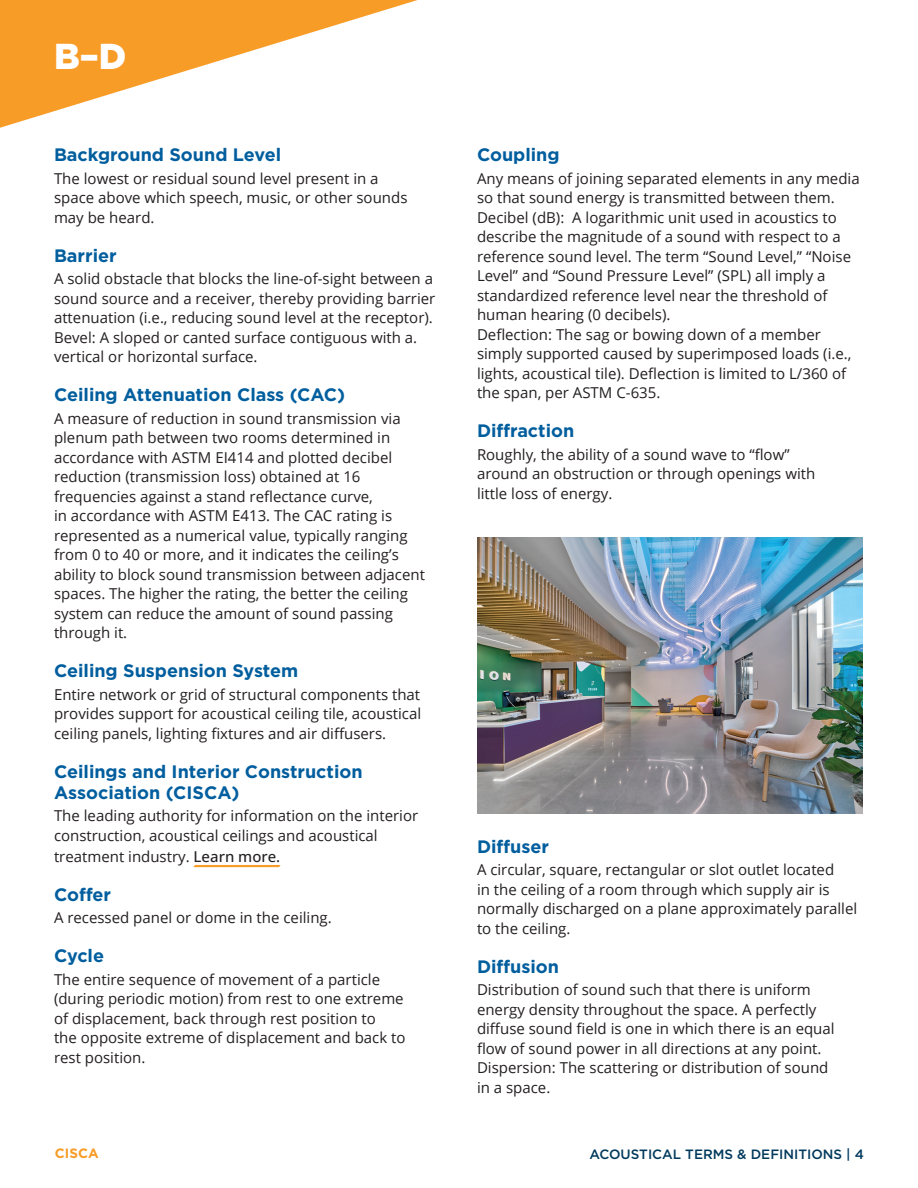
<style>
.page{position:relative;width:918px;height:1188px;background:#fff}
.page>*{position:absolute;margin:0;border:0;box-sizing:border-box;transform-origin:0 0}
.t1{font:900 36px "Gotham";color:#fff}
.t2{font:700 18px/21px "Gotham";color:#005e9e}
.t3{font:15px/19.5px "Open Sans";color:#231f20}
.t4{font:500 13.5px "Gotham";color:#00395c}
.t5{font:700 13.5px "Gotham";color:#f89c28}
.s1{font-weight:500}
</style>
<div class="page">
<svg style="left:0;top:0;width:418px;height:128px"></svg>
<svg style="left:193px;top:865px;width:88px;height:3px"></svg>
<img style="left:477px;top:538px;width:385px;height:276px">
<h1 class="t1" style="left:54px;top:31px;width:74px">B–D</h1>
<p class="t2" style="left:54px;top:144px;width:229px">Background Sound Level</p>
<p class="t3" style="left:54px;top:168px;width:355px">The lowest or residual sound level present in a space above which speech, music, or other sounds may be heard.</p>
<p class="t2" style="left:54px;top:245px;width:64px">Barrier</p>
<p class="t3" style="left:54px;top:269px;width:383px">A solid obstacle that blocks the line-of-sight between a sound source and a receiver, thereby providing barrier attenuation (i.e., reducing sound level at the receptor).<br>Bevel: A sloped or canted surface contiguous with a. vertical or horizontal surface.</p>
<p class="t2" style="left:54px;top:384px;width:293px">Ceiling Attenuation Class (CAC)</p>
<p class="t3" style="left:54px;top:408px;width:373px">A measure of reduction in sound transmission via plenum path between two rooms determined in accordance with ASTM EI414 and plotted decibel reduction (transmission loss) obtained at 16 frequencies against a stand reflectance curve,<br>in accordance with ASTM E413. The CAC rating is represented as a numerical value, typically ranging from 0 to 40 or more, and it indicates the ceiling’s ability to block sound transmission between adjacent spaces. The higher the rating, the better the ceiling system can reduce the amount of sound passing through it.</p>
<p class="t2" style="left:54px;top:660px;width:246px">Ceiling Suspension System</p>
<p class="t3" style="left:54px;top:684px;width:369px;text-align:justify">Entire network or grid of structural components that provides support for acoustical ceiling tile, acoustical ceiling panels, lighting fixtures and air diffusers.</p>
<p class="t2" style="left:54px;top:761px;width:310px">Ceilings and Interior Construction<br>Association (CISCA)</p>
<p class="t3" style="left:54px;top:806px;width:366px">The leading authority for information on the interior construction, acoustical ceilings and acoustical</p>
<p class="t3" style="left:54px;top:846px;width:228px">treatment industry. <span class="s1">Learn more.</span></p>
<p class="t2" style="left:54px;top:884px;width:59px">Coffer</p>
<p class="t3" style="left:54px;top:908px;width:277px">A recessed panel or dome in the ceiling.</p>
<p class="t2" style="left:54px;top:945px;width:52px">Cycle</p>
<p class="t3" style="left:54px;top:969px;width:353px">The entire sequence of movement of a particle (during periodic motion) from rest to one extreme of displacement, back through rest position to<br>the opposite extreme of displacement and back to rest position.</p>
<p class="t2" style="left:477px;top:144px;width:84px">Coupling</p>
<p class="t3" style="left:477px;top:168px;width:384px">Any means of joining separated elements in any media so that sound energy is transmitted between them.<br>Decibel (dB): A logarithmic unit used in acoustics to describe the magnitude of a sound with respect to a reference sound level. The term “Sound Level,” “Noise Level” and “Sound Pressure Level” (SPL) all imply a standardized reference level near the threshold of human hearing (0 decibels).<br>Deflection: The sag or bowing down of a member simply supported caused by superimposed loads (i.e., lights, acoustical tile). Deflection is limited to L/360 of the span, per ASTM C-635.</p>
<p class="t2" style="left:477px;top:420px;width:99px">Diffraction</p>
<p class="t3" style="left:477px;top:444px;width:340px">Roughly, the ability of a sound wave to “flow” around an obstruction or through openings with little loss of energy.</p>
<p class="t2" style="left:477px;top:836px;width:74px">Diffuser</p>
<p class="t3" style="left:477px;top:860px;width:382px">A circular, square, rectangular or slot outlet located<br>in the ceiling of a room through which supply air is normally discharged on a plane approximately parallel to the ceiling.</p>
<p class="t2" style="left:477px;top:956px;width:84px">Diffusion</p>
<p class="t3" style="left:477px;top:980px;width:359px">Distribution of sound such that there is uniform energy density throughout the space. A perfectly diffuse sound field is one in which there is an equal flow of sound power in all directions at any point.<br>Dispersion: The scattering or distribution of sound in a space.</p>
<p class="t5" style="left:55px;top:1144px;width:45px">CISCA</p>
<p class="t4" style="left:589px;top:1145px;width:276px">ACOUSTICAL TERMS &amp; DEFINITIONS | 4</p>
</div>
